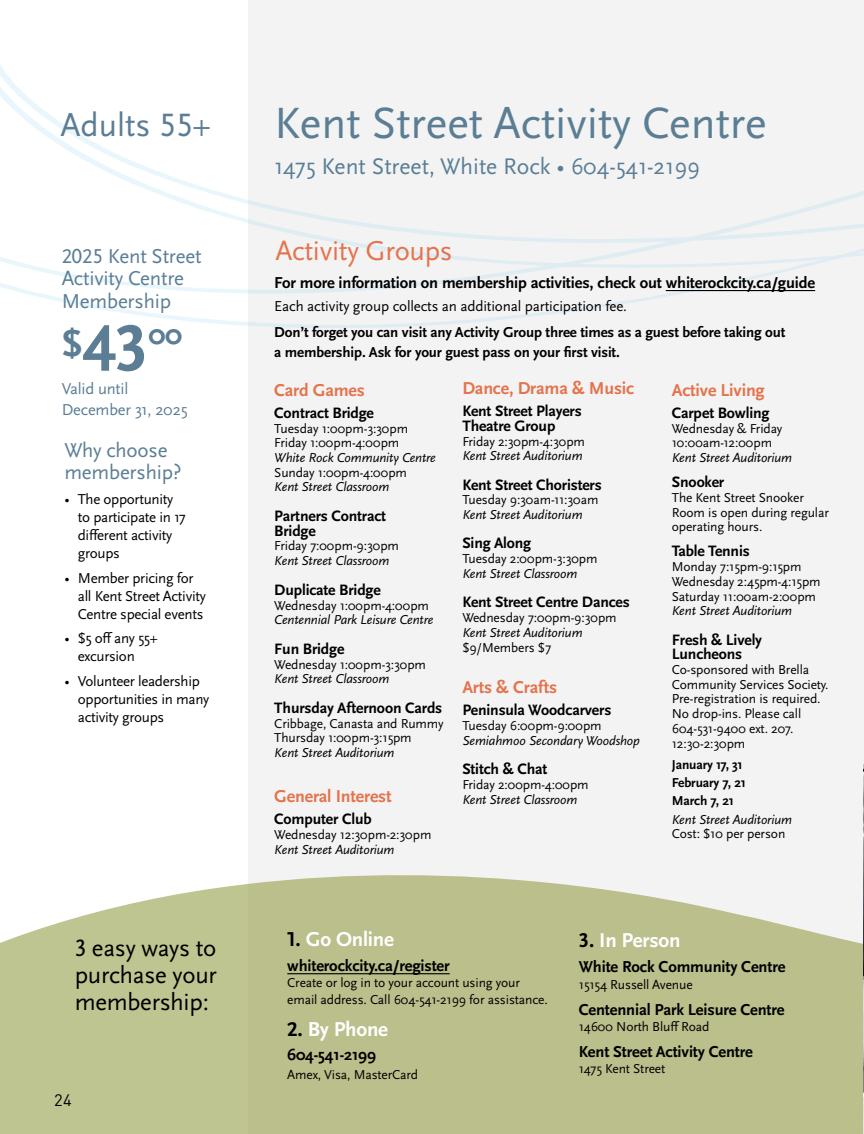
<style>
.page{position:relative;width:864px;height:1134px;background:#fff}
.page>*{position:absolute;margin:0;border:0;box-sizing:border-box;transform-origin:0 0}
.t1{font:700 69px "Scala Sans Pro";color:#5b7e95}
.t2{font:45.75px "Scala Sans Pro";color:#5b7e95}
.t3{font:33.75px "Scala Sans Pro";color:#5b7e95}
.t4{font:700 30px "Scala Sans Pro";color:#5b7e95}
.t5{font:28.5px "Scala Sans Pro";letter-spacing:-.01em;color:#e4744c}
.t6{font:24.75px/26.8px "Scala Sans Pro";letter-spacing:-.01em;color:#000;text-align:justify}
.t7{font:23.55px "Scala Sans Pro";color:#5b7e95}
.t8{font:21px/22.5px "Scala Sans Pro";letter-spacing:-.01em;color:#5b7e95}
.t9{font:700 21px "Scala Sans Pro";letter-spacing:-.01em;color:#fff}
.t10{font:700 18px "Scala Sans Pro";letter-spacing:-.01em;color:#e4744c}
.t11{font:700 16.5px "Scala Sans Pro";letter-spacing:-.01em;color:#000}
.t12{font:16.5px/21px "Scala Sans Pro";letter-spacing:-.01em;color:#5b7e95}
.t13{font:16.5px "DIN Pro";color:#000}
.t14{font:700 15.75px/14.7px "Scala Sans Pro";letter-spacing:-.01em;color:#000}
.t15{font:15px/18px "Scala Sans Pro";letter-spacing:-.02em;color:#000}
.t16{font:700 15px/19.5px "Scala Sans Pro";letter-spacing:-.01em;color:#000}
.t17{font:13.5px/14.7px "Scala Sans Pro";letter-spacing:-.01em;color:#000}
.t18{font:italic 13.5px "Scala Sans Pro";letter-spacing:-.01em;color:#000}
.t19{font:700 13.5px/18.1px "Scala Sans Pro";letter-spacing:-.01em;color:#000}
.s1{color:#000}
</style>
<div class="page">
<div style="left:248px;top:0;width:616px;height:1134px;background:#f3f3f4"></div>
<svg style="left:0;top:875px;width:863px;height:259px;background:#c0c595"></svg>
<svg style="left:0;top:64px;width:864px;height:264px"></svg>
<hr style="left:287px;top:973px;width:163px;height:1px;background:#000">
<hr style="left:666px;top:290px;width:149px;height:1px;background:#000">
<img style="left:863px;top:765px;width:1px;height:369px">
<h3 class="t3" style="left:60px;top:106px;width:153px">Adults 55+</h3>
<h2 class="t2" style="left:274px;top:97px;width:494px">Kent Street Activity Centre</h2>
<h3 class="t7" style="left:274px;top:153px;width:427px">1475 Kent Street, White Rock • 604-541-2199</h3>
<h3 class="t5" style="left:275px;top:234px;width:179px">Activity Groups</h3>
<h3 class="t8" style="left:62px;top:245px;width:141px">2025 Kent Street<br>Activity Centre<br>Membership</h3>
<h1 class="t1" style="left:62px;top:309px;width:89px"><sup>$</sup>43</h1>
<h3 class="t4" style="left:148px;top:317px;width:35px">00</h3>
<p class="t12" style="left:62px;top:378px;width:127px">Valid until<br>December 31, 2025</p>
<h3 class="t10" style="left:274px;top:379px;width:92px">Card Games</h3>
<p class="t11" style="left:274px;top:273px;width:542px">For more information on membership activities, check out whiterockcity.ca/guide</p>
<p class="t15" style="left:274px;top:297px;width:354px">Each activity group collects an additional participation fee.</p>
<p class="t16" style="left:274px;top:323px;width:513px">Don’t forget you can visit any Activity Group three times as a guest before taking out a membership. Ask for your guest pass on your first visit.</p>
<h3 class="t10" style="left:462px;top:378px;width:173px">Dance, Drama &amp; Music</h3>
<p class="t14" style="left:462px;top:404px;width:121px">Kent Street Players<br>Theatre Group</p>
<p class="t17" style="left:462px;top:434px;width:124px">Friday 2:30pm-4:30pm</p>
<p class="t18" style="left:462px;top:448px;width:122px">Kent Street Auditorium</p>
<p class="t14" style="left:462px;top:477px;width:141px">Kent Street Choristers</p>
<p class="t17" style="left:462px;top:493px;width:138px">Tuesday 9:30am-11:30am</p>
<p class="t18" style="left:462px;top:507px;width:122px">Kent Street Auditorium</p>
<p class="t14" style="left:462px;top:536px;width:70px">Sing Along</p>
<p class="t17" style="left:462px;top:551px;width:137px">Tuesday 2:00pm-3:30pm</p>
<p class="t18" style="left:462px;top:566px;width:117px">Kent Street Classroom</p>
<p class="t14" style="left:462px;top:595px;width:169px">Kent Street Centre Dances</p>
<p class="t17" style="left:462px;top:610px;width:156px">Wednesday 7:00pm-9:30pm</p>
<p class="t18" style="left:462px;top:625px;width:122px">Kent Street Auditorium</p>
<p class="t17" style="left:462px;top:640px;width:90px">$9/Members $7</p>
<h3 class="t10" style="left:462px;top:677px;width:96px">Arts &amp; Crafts</h3>
<p class="t14" style="left:462px;top:703px;width:151px">Peninsula Woodcarvers</p>
<p class="t17" style="left:462px;top:718px;width:141px">Tuesday 6:00pm-9:00pm</p>
<p class="t18" style="left:462px;top:732px;width:179px">Semiahmoo Secondary Woodshop</p>
<p class="t14" style="left:462px;top:762px;width:87px">Stitch &amp; Chat</p>
<p class="t17" style="left:462px;top:777px;width:128px">Friday 2:00pm-4:00pm</p>
<p class="t18" style="left:462px;top:791px;width:117px">Kent Street Classroom</p>
<h3 class="t10" style="left:672px;top:379px;width:94px">Active Living</h3>
<p class="t14" style="left:672px;top:405px;width:99px">Carpet Bowling</p>
<p class="t17" style="left:672px;top:421px;width:112px">Wednesday &amp; Friday<br>10:00am-12:00pm</p>
<p class="t18" style="left:672px;top:450px;width:122px">Kent Street Auditorium</p>
<p class="t14" style="left:672px;top:475px;width:54px">Snooker</p>
<p class="t17" style="left:672px;top:490px;width:159px">The Kent Street Snooker<br>Room is open during regular operating hours.</p>
<p class="t14" style="left:672px;top:544px;width:79px">Table Tennis</p>
<p class="t17" style="left:672px;top:559px;width:150px">Monday 7:15pm-9:15pm<br>Wednesday 2:45pm-4:15pm<br>Saturday 11:00am-2:00pm</p>
<p class="t18" style="left:672px;top:603px;width:122px">Kent Street Auditorium</p>
<p class="t14" style="left:672px;top:632px;width:92px">Fresh &amp; Lively<br>Luncheons</p>
<p class="t17" style="left:672px;top:662px;width:158px">Co-sponsored with Brella<br>Community Services Society.<br>Pre-registration is required.<br>No drop-ins. Please call<br>604-531-9400 ext. 207.<br>12:30-2:30pm</p>
<p class="t19" style="left:672px;top:756px;width:76px">January 17, 31<br>February 7, 21<br>March 7, 21</p>
<p class="t18" style="left:672px;top:811px;width:122px">Kent Street Auditorium</p>
<p class="t17" style="left:672px;top:827px;width:115px">Cost: $10 per person</p>
<p class="t14" style="left:274px;top:405px;width:101px">Contract Bridge</p>
<p class="t17" style="left:274px;top:421px;width:135px">Tuesday 1:00pm-3:30pm<br>Friday 1:00pm-4:00pm</p>
<p class="t18" style="left:274px;top:450px;width:163px">White Rock Community Centre</p>
<p class="t17" style="left:274px;top:465px;width:134px">Sunday 1:00pm-4:00pm</p>
<p class="t18" style="left:274px;top:479px;width:117px">Kent Street Classroom</p>
<p class="t14" style="left:274px;top:509px;width:113px">Partners Contract<br>Bridge</p>
<p class="t17" style="left:274px;top:539px;width:126px">Friday 7:00pm-9:30pm</p>
<p class="t18" style="left:274px;top:553px;width:117px">Kent Street Classroom</p>
<p class="t14" style="left:274px;top:582px;width:108px">Duplicate Bridge</p>
<p class="t17" style="left:274px;top:598px;width:156px">Wednesday 1:00pm-4:00pm</p>
<p class="t18" style="left:274px;top:612px;width:161px">Centennial Park Leisure Centre</p>
<p class="t14" style="left:274px;top:642px;width:72px">Fun Bridge</p>
<p class="t17" style="left:274px;top:657px;width:153px">Wednesday 1:00pm-3:30pm</p>
<p class="t18" style="left:274px;top:671px;width:117px">Kent Street Classroom</p>
<p class="t14" style="left:274px;top:701px;width:169px">Thursday Afternoon Cards</p>
<p class="t17" style="left:274px;top:716px;width:171px">Cribbage, Canasta and Rummy<br>Thursday 1:00pm-3:15pm</p>
<p class="t18" style="left:274px;top:745px;width:122px">Kent Street Auditorium</p>
<h3 class="t8" style="left:64px;top:439px;width:119px">Why choose membership?</h3>
<p class="t15" style="left:78px;top:490px;width:109px;text-indent:-13px">• The opportunity to participate in 17 different activity groups</p>
<p class="t15" style="left:78px;top:569px;width:130px;text-indent:-14px">• Member pricing for all Kent Street Activity<br>Centre special events</p>
<p class="t15" style="left:78px;top:630px;width:82px;text-indent:-14px">• $5 off any 55+ excursion</p>
<p class="t15" style="left:78px;top:672px;width:133px;text-indent:-14px">• Volunteer leadership opportunities in many activity groups</p>
<h3 class="t10" style="left:274px;top:786px;width:119px">General Interest</h3>
<p class="t14" style="left:274px;top:812px;width:99px">Computer Club</p>
<p class="t17" style="left:274px;top:827px;width:159px">Wednesday 12:30pm-2:30pm</p>
<p class="t18" style="left:274px;top:841px;width:122px">Kent Street Auditorium</p>
<h3 class="t6" style="left:75px;top:935px;width:144px">3 easy ways to purchase your membership:</h3>
<p class="t13" style="left:54px;top:1089px;width:19px">24</p>
<h3 class="t9" style="left:287px;top:927px;width:108px"><span class="s1">1.</span> Go Online</h3>
<p class="t11" style="left:287px;top:956px;width:164px">whiterockcity.ca/register</p>
<p class="t17" style="left:287px;top:975px;width:262px;line-height:16.5px">Create or log in to your account using your email address. Call 604-541-2199 for assistance.</p>
<h3 class="t9" style="left:287px;top:1017px;width:102px"><span class="s1">2.</span> By Phone</h3>
<p class="t11" style="left:287px;top:1045px;width:90px">604-541-2199</p>
<p class="t17" style="left:287px;top:1067px;width:132px">Amex, Visa, MasterCard</p>
<h3 class="t9" style="left:579px;top:929px;width:103px"><span class="s1">3.</span> In Person</h3>
<p class="t11" style="left:579px;top:957px;width:208px">White Rock Community Centre</p>
<p class="t17" style="left:579px;top:977px;width:115px">15154 Russell Avenue</p>
<p class="t11" style="left:579px;top:1000px;width:207px">Centennial Park Leisure Centre</p>
<p class="t17" style="left:579px;top:1019px;width:132px">14600 North Bluff Road</p>
<p class="t11" style="left:579px;top:1042px;width:176px">Kent Street Activity Centre</p>
<p class="t17" style="left:579px;top:1062px;width:88px">1475 Kent Street</p>
</div>
